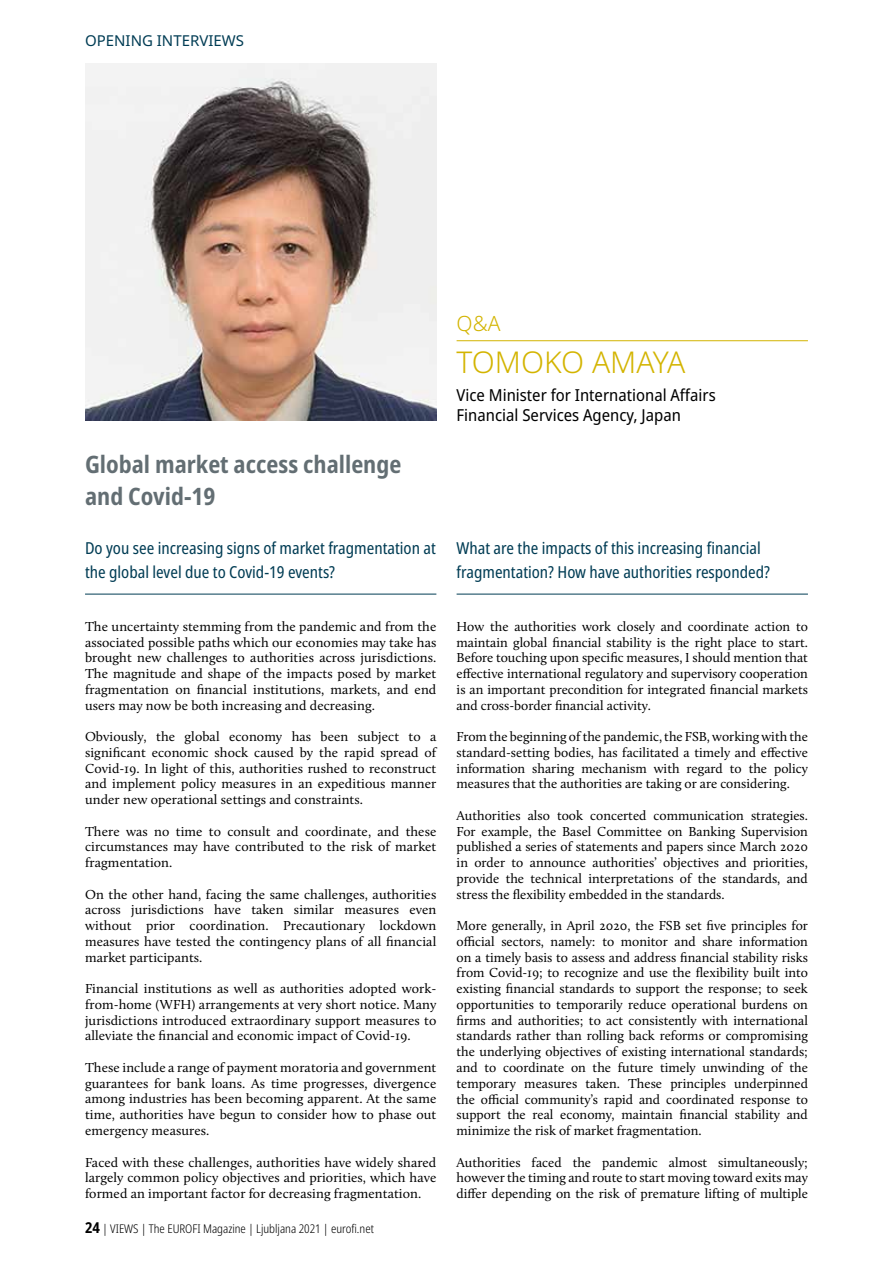
<style>
.page{position:relative;width:893px;height:1263px;background:#fff}
.page>*{position:absolute;margin:0;border:0;box-sizing:border-box;transform-origin:0 0}
.t1{font:300 30px "Noto Sans";color:#d3b400}
.t2{font:700 condensed 24px/31.5px "Noto Sans";color:#636e73}
.t3{font:300 21px "Noto Sans";color:#d3b400}
.t4{font:condensed 16.5px/24px "Noto Sans";color:#003c54}
.t5{font:semi-condensed 16.5px/19.8px "Noto Sans";color:#000}
.t6{font:15px "Noto Sans";color:#003c54}
.t7{font:13.5px/15.8px "Calluna";letter-spacing:.005em;color:#000;text-align:justify}
.t8{font:300 condensed 12px "Noto Sans";color:#000}
.s1{font-weight:700;font-size:15px}
</style>
<div class="page">
<img style="left:85px;top:64px;width:351px;height:357px">
<hr style="left:457px;top:340px;width:351px;height:1px;background:#d3b400">
<hr style="left:85px;top:594px;width:351px;height:1px;background:#003c54">
<hr style="left:457px;top:594px;width:351px;height:1px;background:#003c54">
<p class="t6" style="left:85px;top:30px;width:160px">OPENING INTERVIEWS</p>
<h2 class="t2" style="left:85px;top:449px;width:318px">Global market access challenge and Covid-19</h2>
<p class="t4" style="left:85px;top:536px;width:352px">Do you see increasing signs of market fragmentation at the global level due to Covid-19 events?</p>
<p class="t7" style="left:85px;top:618px;width:353px">The uncertainty stemming from the pandemic and from the associated possible paths which our economies may take has brought new challenges to authorities across jurisdictions.<br>The magnitude and shape of the impacts posed by market fragmentation on financial institutions, markets, and end users may now be both increasing and decreasing.</p>
<p class="t7" style="left:85px;top:729px;width:353px">Obviously, the global economy has been subject to a significant economic shock caused by the rapid spread of Covid-19. In light of this, authorities rushed to reconstruct and implement policy measures in an expeditious manner under new operational settings and constraints.</p>
<p class="t7" style="left:85px;top:823px;width:353px">There was no time to consult and coordinate, and these circumstances may have contributed to the risk of market fragmentation.</p>
<p class="t7" style="left:85px;top:886px;width:353px">On the other hand, facing the same challenges, authorities across jurisdictions have taken similar measures even without prior coordination. Precautionary lockdown measures have tested the contingency plans of all financial market participants.</p>
<p class="t7" style="left:85px;top:981px;width:353px">Financial institutions as well as authorities adopted work&shy;from-home (WFH) arrangements at very short notice. Many jurisdictions introduced extraordinary support measures to alleviate the financial and economic impact of Covid-19.</p>
<p class="t7" style="left:85px;top:1059px;width:353px">These include a range of payment moratoria and government guarantees for bank loans. As time progresses, divergence among industries has been becoming apparent. At the same time, authorities have begun to consider how to phase out emergency measures.</p>
<p class="t7" style="left:85px;top:1154px;width:353px">Faced with these challenges, authorities have widely shared largely common policy objectives and priorities, which have formed an important factor for decreasing fragmentation.</p>
<p class="t8" style="left:85px;top:1220px;width:290px"><span class="s1">24</span> | VIEWS | The EUROFI Magazine | Ljubljana 2021 | eurofi.net</p>
<h3 class="t3" style="left:457px;top:309px;width:45px">Q&amp;A</h3>
<h1 class="t1" style="left:457px;top:341px;width:230px">TOMOKO AMAYA</h1>
<p class="t5" style="left:457px;top:385px;width:261px">Vice Minister for International Affairs<br>Financial Services Agency, Japan</p>
<p class="t4" style="left:457px;top:536px;width:315px">What are the impacts of this increasing financial fragmentation? How have authorities responded?</p>
<p class="t7" style="left:457px;top:618px;width:353px">How the authorities work closely and coordinate action to maintain global financial stability is the right place to start.<br>Before touching upon specific measures, I should mention that effective international regulatory and supervisory cooperation is an important precondition for integrated financial markets and cross-border financial activity.</p>
<p class="t7" style="left:457px;top:729px;width:353px">From the beginning of the pandemic, the FSB, working with the standard-setting bodies, has facilitated a timely and effective information sharing mechanism with regard to the policy measures that the authorities are taking or are considering.</p>
<p class="t7" style="left:457px;top:807px;width:353px">Authorities also took concerted communication strategies.<br>For example, the Basel Committee on Banking Supervision published a series of statements and papers since March 2020 in order to announce authorities’ objectives and priorities, provide the technical interpretations of the standards, and stress the flexibility embedded in the standards.</p>
<p class="t7" style="left:457px;top:918px;width:353px">More generally, in April 2020, the FSB set five principles for official sectors, namely: to monitor and share information on a timely basis to assess and address financial stability risks from Covid-19; to recognize and use the flexibility built into existing financial standards to support the response; to seek opportunities to temporarily reduce operational burdens on firms and authorities; to act consistently with international standards rather than rolling back reforms or compromising the underlying objectives of existing international standards; and to coordinate on the future timely unwinding of the temporary measures taken. These principles underpinned the official community’s rapid and coordinated response to support the real economy, maintain financial stability and minimize the risk of market fragmentation.</p>
<p class="t7" style="left:457px;top:1154px;width:353px">Authorities faced the pandemic almost simultaneously; however the timing and route to start moving toward exits may differ depending on the risk of premature lifting of multiple</p>
</div>
